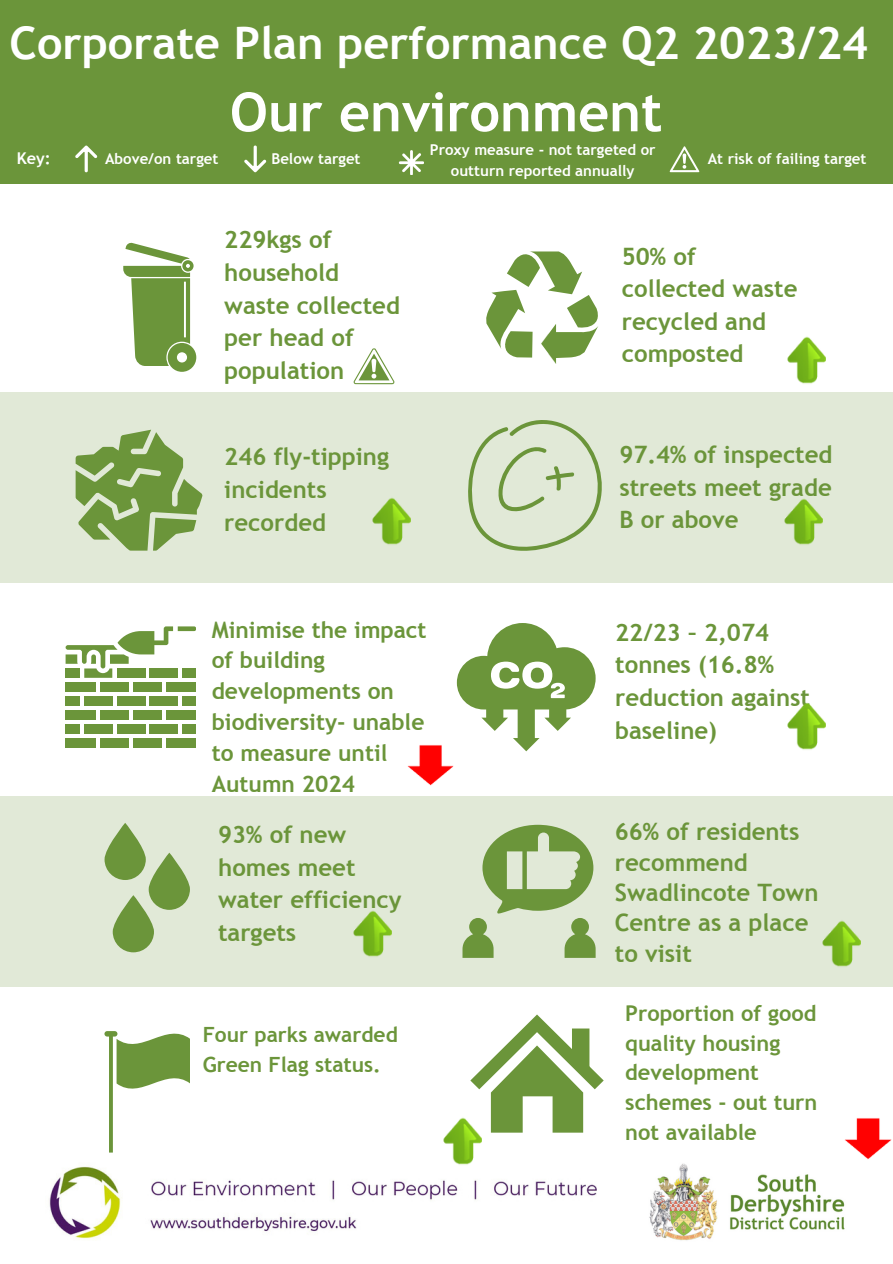
<style>
.page{position:relative;width:893px;height:1264px;background:#fff}
.page>*{position:absolute;margin:0;border:0;box-sizing:border-box;transform-origin:0 0}
.t1{font:700 54px "Trebuchet MS";color:#fff}
.t2{font:700 45px "Trebuchet MS";color:#fff}
.t3{font:700 24px/32.5px "Trebuchet MS";color:#6b953a}
.t4{font:700 22.8px/30.9px "Trebuchet MS";color:#6b953a}
.t5{font:700 21.75px/29.7px "Trebuchet MS";color:#6b953a}
.t6{font:700 21px/29.2px "Trebuchet MS";color:#6b953a}
.t7{font:700 16.2px "Trebuchet MS";color:#fff}
.t8{font:700 15px/20.2px "Trebuchet MS";color:#fff;text-align:center}
</style>
<div class="page">
<div style="left:0;top:0;width:892px;height:184px;background:#6b953a"></div>
<img style="left:49px;top:1166px;width:547px;height:73px">
<img style="left:649px;top:1163px;width:196px;height:78px">
<svg style="left:123px;top:242px;width:73px;height:129px"></svg>
<svg style="left:486px;top:251px;width:112px;height:113px"></svg>
<div style="left:0;top:392px;width:892px;height:190px;background:#e1e9d7"></div>
<svg style="left:76px;top:429px;width:126px;height:121px"></svg>
<div style="left:0;top:796px;width:892px;height:190px;background:#e1e9d7"></div>
<svg style="left:149px;top:852px;width:41px;height:57px;fill:#6b953a"></svg>
<svg style="left:113px;top:895px;width:41px;height:57px;fill:#6b953a"></svg>
<svg style="left:104px;top:822px;width:42px;height:58px;fill:#6b953a"></svg>
<svg style="left:462px;top:824px;width:133px;height:133px"></svg>
<div style="left:104px;top:1031px;width:13px;height:5px;background:#6b953a;border-radius:3px"></div>
<svg style="left:117px;top:1032px;width:73px;height:57px"></svg>
<svg style="left:470px;top:1014px;width:133px;height:118px"></svg>
<svg style="left:468px;top:420px;width:133px;height:130px"></svg>
<div style="left:117px;top:696px;width:28px;height:10px;background:#6b953a"></div>
<div style="left:133px;top:682px;width:28px;height:10px;background:#6b953a"></div>
<div style="left:150px;top:696px;width:28px;height:10px;background:#6b953a"></div>
<div style="left:84px;top:696px;width:28px;height:10px;background:#6b953a"></div>
<div style="left:117px;top:724px;width:28px;height:10px;background:#6b953a"></div>
<div style="left:101px;top:682px;width:28px;height:10px;background:#6b953a"></div>
<div style="left:133px;top:710px;width:28px;height:10px;background:#6b953a"></div>
<div style="left:150px;top:724px;width:28px;height:10px;background:#6b953a"></div>
<div style="left:101px;top:710px;width:28px;height:10px;background:#6b953a"></div>
<div style="left:84px;top:724px;width:28px;height:10px;background:#6b953a"></div>
<div style="left:133px;top:738px;width:28px;height:10px;background:#6b953a"></div>
<div style="left:166px;top:738px;width:30px;height:10px;background:#6b953a"></div>
<div style="left:182px;top:724px;width:14px;height:10px;background:#6b953a"></div>
<div style="left:101px;top:738px;width:28px;height:10px;background:#6b953a"></div>
<div style="left:66px;top:738px;width:30px;height:10px;background:#6b953a"></div>
<div style="left:166px;top:710px;width:30px;height:10px;background:#6b953a"></div>
<div style="left:166px;top:682px;width:30px;height:10px;background:#6b953a"></div>
<div style="left:182px;top:696px;width:14px;height:10px;background:#6b953a"></div>
<div style="left:66px;top:724px;width:14px;height:10px;background:#6b953a"></div>
<svg style="left:66px;top:626px;width:130px;height:51px"></svg>
<div style="left:66px;top:682px;width:30px;height:10px;background:#6b953a"></div>
<div style="left:66px;top:710px;width:30px;height:10px;background:#6b953a"></div>
<div style="left:66px;top:696px;width:14px;height:10px;background:#6b953a"></div>
<svg style="left:457px;top:623px;width:138px;height:128px"></svg>
<svg style="left:75px;top:145px;width:22px;height:27px"></svg>
<svg style="left:244px;top:145px;width:22px;height:27px"></svg>
<svg style="left:399px;top:150px;width:24px;height:25px"></svg>
<svg style="left:669px;top:146px;width:31px;height:27px"></svg>
<img style="left:407px;top:745px;width:47px;height:41px">
<img style="left:845px;top:1118px;width:47px;height:42px">
<img style="left:372px;top:497px;width:39px;height:48px">
<img style="left:784px;top:498px;width:38px;height:47px">
<img style="left:787px;top:702px;width:38px;height:48px">
<img style="left:353px;top:910px;width:39px;height:47px">
<img style="left:822px;top:920px;width:38px;height:47px">
<img style="left:443px;top:1116px;width:38px;height:49px">
<svg style="left:353px;top:348px;width:41px;height:36px"></svg>
<img style="left:787px;top:336px;width:38px;height:48px">
<p class="t2" style="left:10px;top:17px;width:860px">Corporate Plan performance Q2 2023/24</p>
<p class="t1" style="left:230px;top:81px;width:434px">Our environment</p>
<p class="t7" style="left:17px;top:149px;width:35px">Key:</p>
<p class="t8" style="left:105px;top:149px;width:115px">Above/on target</p>
<p class="t8" style="left:271px;top:149px;width:91px">Below target</p>
<p class="t8" style="left:430px;top:140px;width:227px">Proxy measure - not targeted or outturn reported annually</p>
<p class="t8" style="left:707px;top:149px;width:160px">At risk of failing target</p>
<p class="t3" style="left:224px;top:223px;width:177px">229kgs of household waste collected</p>
<p class="t3" style="left:224px;top:321px;width:131px">per head of population</p>
<p class="t3" style="left:224px;top:440px;width:166px">246 fly-tipping incidents recorded</p>
<p class="t4" style="left:212px;top:614px;width:216px">Minimise the impact of building developments on biodiversity- unable to measure until<br>Autumn 2024</p>
<p class="t3" style="left:621px;top:240px;width:177px">50% of collected waste recycled and composted</p>
<p class="t3" style="left:619px;top:438px;width:215px;text-align:justify">97.4% of inspected streets meet grade B or above</p>
<p class="t3" style="left:615px;top:616px;width:196px">22/23 – 2,074 tonnes (16.8% reduction against baseline)</p>
<p class="t3" style="left:218px;top:818px;width:185px">93% of new homes meet water efficiency targets</p>
<p class="t3" style="left:614px;top:816px;width:205px;line-height:30.3px">66% of residents recommend<br>Swadlincote Town<br>Centre as a place</p>
<p class="t3" style="left:614px;top:936px;width:79px">to visit</p>
<p class="t6" style="left:203px;top:1020px;width:197px">Four parks awarded<br>Green Flag status.</p>
<p class="t5" style="left:625px;top:998px;width:194px">Proportion of good quality housing development schemes - out turn not available</p>
</div>
